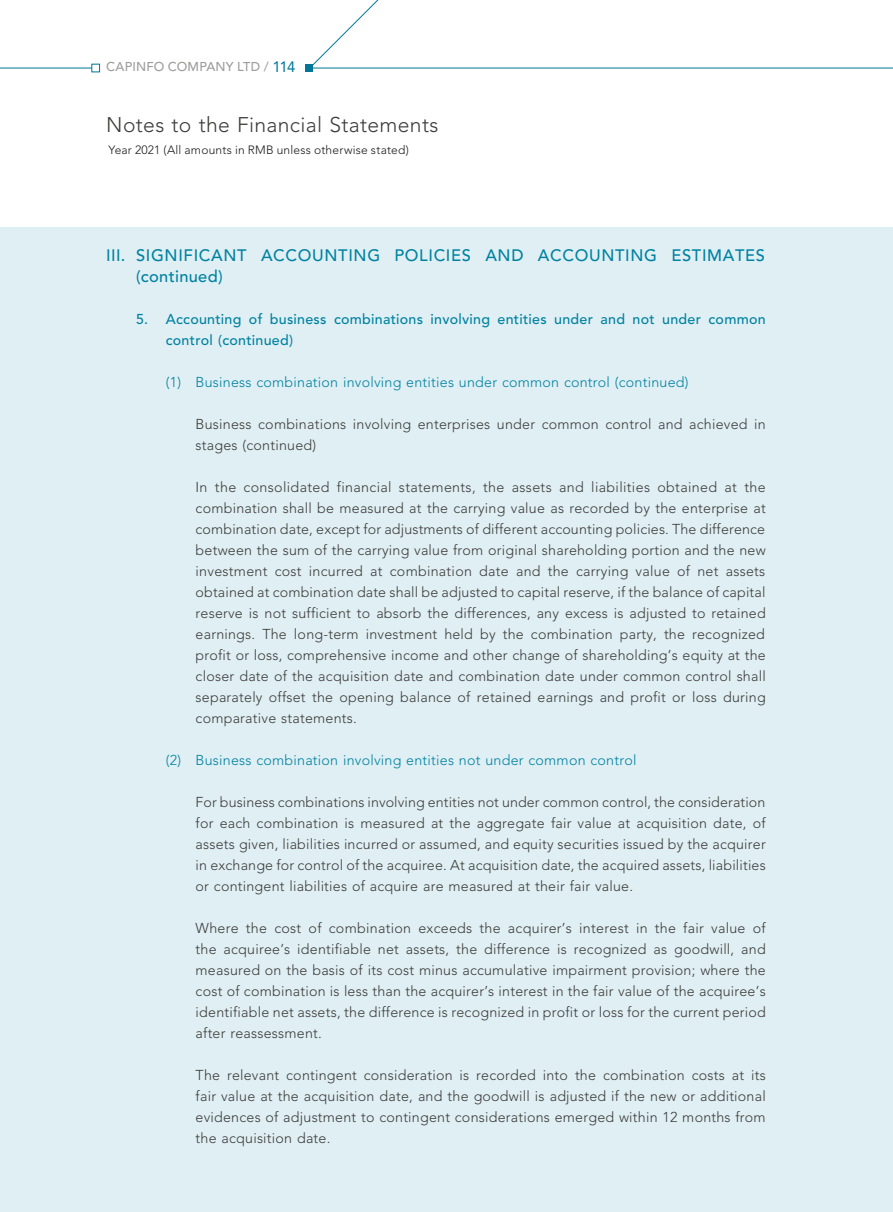
<style>
.page{position:relative;width:893px;height:1212px;background:#fff}
.page>*{position:absolute;margin:0;border:0;box-sizing:border-box;transform-origin:0 0}
.t1{font:300 21.15px "Avenir LT Std";letter-spacing:.015em;color:#3c3c3b}
.t2{font:500 16.5px/21px "Avenir LT Std";letter-spacing:.04em;color:#0082a2}
.t3{font:300 14.25px/21px "Avenir LT Std";letter-spacing:.015em;color:#3c3c3b;text-align:justify}
.t4{font:300 14.25px "Avenir LT Std";letter-spacing:.015em;color:#0082a2}
.t5{font:500 14.25px/21px "Avenir LT Std";letter-spacing:.015em;color:#0082a2}
.t6{font:500 12.75px "Avenir LT Std";letter-spacing:.01em;color:#9d9d9c}
.t7{font:300 12px "Avenir LT Std";letter-spacing:.015em;color:#1c1c1b}
.s1{font-weight:400;font-size:15px;color:#079}
</style>
<div class="page">
<div style="left:0;top:227px;width:893px;height:985px;background:#e0eff3"></div>
<hr style="left:0;top:68px;width:96px;height:1px;background:#079">
<hr style="left:309px;top:68px;width:584px;height:1px;background:#079">
<div style="left:91px;top:64px;width:9px;height:8px;background:#fff;border:1px solid #079"></div>
<div style="left:305px;top:64px;width:8px;height:8px;background:#079"></div>
<svg style="left:313px;top:0;width:87px;height:69px"></svg>
<p class="t6" style="left:106px;top:60px;width:191px">CAPINFO COMPANY LTD / <span class="s1">114</span></p>
<h1 class="t1" style="left:106px;top:112px;width:334px">Notes to the Financial Statements</h1>
<p class="t7" style="left:108px;top:143px;width:302px">Year 2021 (All amounts in RMB unless otherwise stated)</p>
<p class="t2" style="left:136px;top:245px;width:631px;text-indent:-30px">III. SIGNIFICANT ACCOUNTING POLICIES AND ACCOUNTING ESTIMATES (continued)</p>
<p class="t5" style="left:166px;top:309px;width:601px;text-indent:-30px">5. Accounting of business combinations involving entities under and not under common control (continued)</p>
<p class="t4" style="left:166px;top:374px;width:524px">(1) Business combination involving entities under common control (continued)</p>
<p class="t3" style="left:196px;top:414px;width:572px">Business combinations involving enterprises under common control and achieved in stages (continued)</p>
<p class="t3" style="left:196px;top:477px;width:572px">In the consolidated financial statements, the assets and liabilities obtained at the combination shall be measured at the carrying value as recorded by the enterprise at combination date, except for adjustments of different accounting policies. The difference between the sum of the carrying value from original shareholding portion and the new investment cost incurred at combination date and the carrying value of net assets obtained at combination date shall be adjusted to capital reserve, if the balance of capital reserve is not sufficient to absorb the differences, any excess is adjusted to retained earnings. The long-term investment held by the combination party, the recognized profit or loss, comprehensive income and other change of shareholding’s equity at the closer date of the acquisition date and combination date under common control shall separately offset the opening balance of retained earnings and profit or loss during comparative statements.</p>
<p class="t4" style="left:166px;top:752px;width:472px">(2) Business combination involving entities not under common control</p>
<p class="t3" style="left:196px;top:792px;width:572px">For business combinations involving entities not under common control, the consideration for each combination is measured at the aggregate fair value at acquisition date, of assets given, liabilities incurred or assumed, and equity securities issued by the acquirer in exchange for control of the acquiree. At acquisition date, the acquired assets, liabilities or contingent liabilities of acquire are measured at their fair value.</p>
<p class="t3" style="left:196px;top:918px;width:572px">Where the cost of combination exceeds the acquirer’s interest in the fair value of the acquiree’s identifiable net assets, the difference is recognized as goodwill, and measured on the basis of its cost minus accumulative impairment provision; where the cost of combination is less than the acquirer’s interest in the fair value of the acquiree’s identifiable net assets, the difference is recognized in profit or loss for the current period after reassessment.</p>
<p class="t3" style="left:196px;top:1065px;width:572px">The relevant contingent consideration is recorded into the combination costs at its fair value at the acquisition date, and the goodwill is adjusted if the new or additional evidences of adjustment to contingent considerations emerged within 12 months from the acquisition date.</p>
</div>
